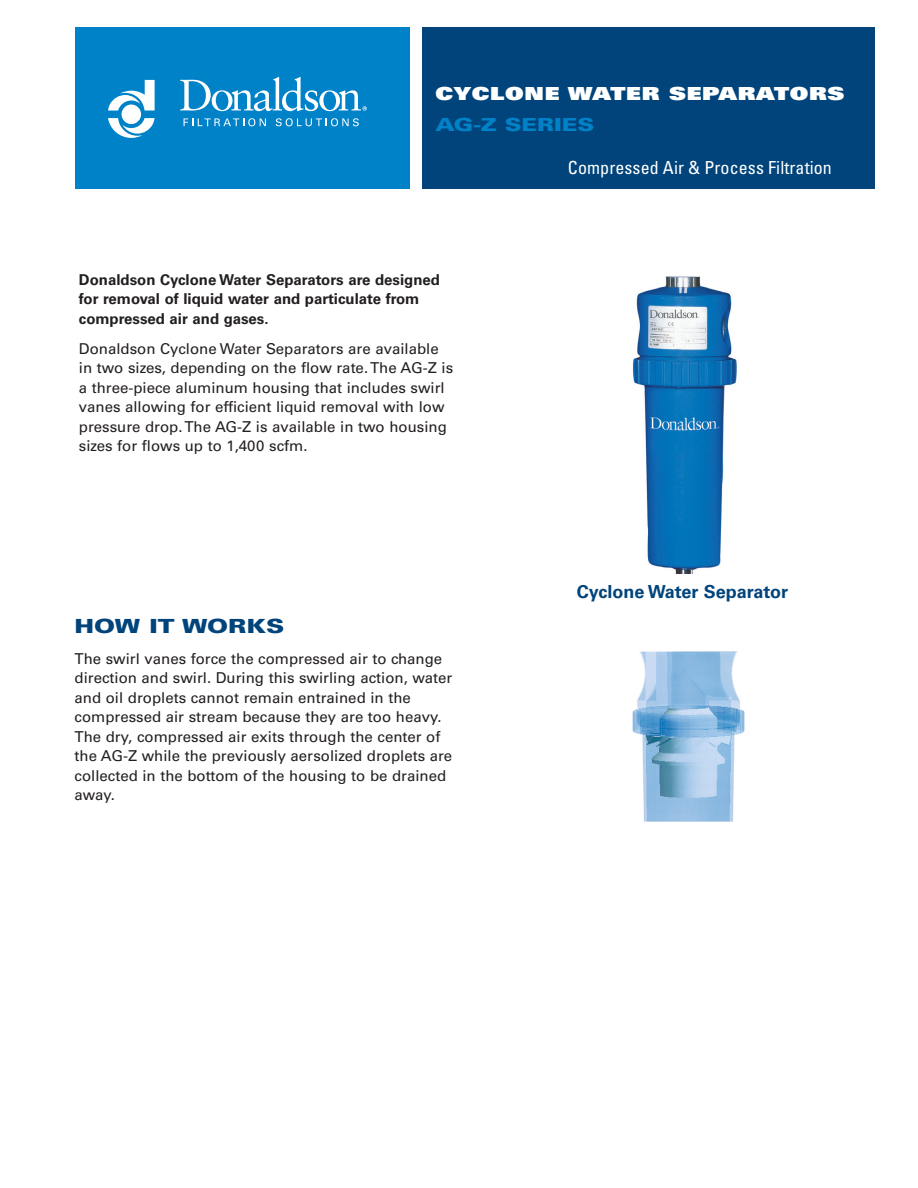
<style>
.page{position:relative;width:918px;height:1188px;background:#fff}
.page>*{position:absolute;margin:0;border:0;box-sizing:border-box;transform-origin:0 0}
.Body{font:900 19.5px "Univers LT Std";color:#00447b;scale:1.3 1}
.t1{font:condensed 18px "Univers LT Std";letter-spacing:.005em;color:#fff}
.t2{font:18px "Univers LT Std X Black";letter-spacing:.03em;color:#fff;scale:1.3 1}
.Product_Description{font:700 18px "Univers LT Std";color:#00447b}
.t3{font:900 18px "Univers LT Std";color:#0082c8;scale:1.3 1}
.Body-2{font:15px/19.5px "Univers LT Std";color:#231f20}
.Body-3{font:700 15px/19.5px "Univers LT Std";color:#231f20}
</style>
<div class="page">
<div style="left:422px;top:27px;width:453px;height:162px;background:#00447b"></div>
<div style="left:75px;top:27px;width:335px;height:162px;background:#0082c8"></div>
<svg style="left:184px;top:118px;width:82px;height:8px"></svg>
<svg style="left:276px;top:118px;width:83px;height:8px"></svg>
<svg style="left:108px;top:80px;width:47px;height:58px"></svg>
<svg style="left:180px;top:77px;width:187px;height:34px"></svg>
<img style="left:632px;top:651px;width:113px;height:170px">
<img style="left:632px;top:276px;width:105px;height:298px">
<p class="t2" style="left:435px;top:82px;width:316px">CYCLONE WATER SEPARATORS</p>
<p class="t3" style="left:435px;top:114px;width:124px">AG-Z SERIES</p>
<p class="t1" style="left:568px;top:156px;width:265px">Compressed Air &amp; Process Filtration</p>
<p class="Body-3" style="left:79px;top:270px;width:363px">Donaldson Cyclone Water Separators are designed for removal of liquid water and particulate from compressed air and gases.</p>
<p class="Body-2" style="left:79px;top:339px;width:376px">Donaldson Cyclone Water Separators are available in two sizes, depending on the flow rate. The AG-Z is a three-piece aluminum housing that includes swirl vanes allowing for efficient liquid removal with low pressure drop. The AG-Z is available in two housing sizes for flows up to 1,400 scfm.</p>
<p class="Body" style="left:75px;top:614px;width:163px">HOW IT WORKS</p>
<p class="Body-2" style="left:75px;top:649px;width:379px">The swirl vanes force the compressed air to change direction and swirl. During this swirling action, water and oil droplets cannot remain entrained in the compressed air stream because they are too heavy.<br>The dry, compressed air exits through the center of the AG-Z while the previously aersolized droplets are collected in the bottom of the housing to be drained away.</p>
<p class="Product_Description" style="left:577px;top:581px;width:213px">Cyclone Water Separator</p>
</div>
